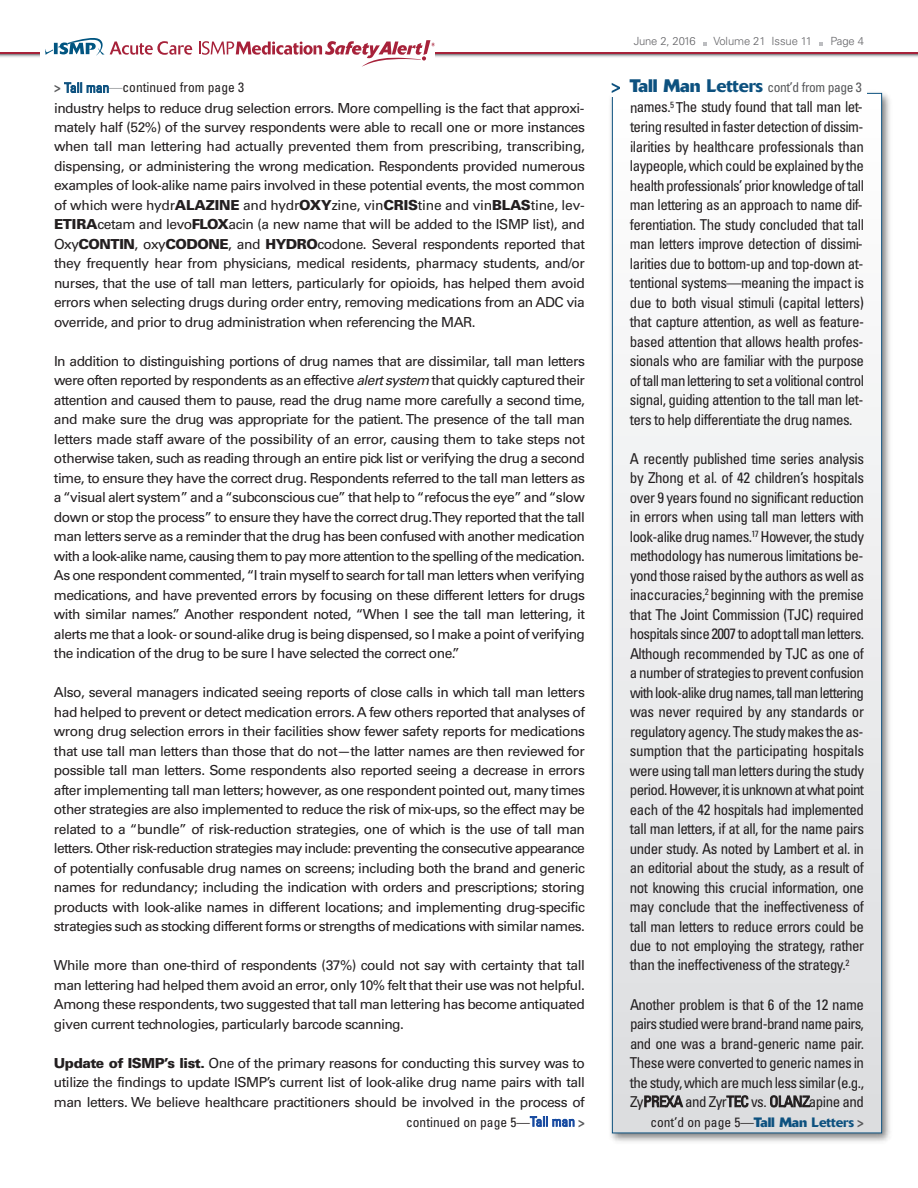
<style>
.page{position:relative;width:918px;height:1188px;background:#fff}
.page>*{position:absolute;margin:0;border:0;box-sizing:border-box;transform-origin:0 0}
.t1{font:condensed 15px/19.5px "Univers LT Std";letter-spacing:-.035em;color:#231f20;text-align:justify}
.t2{font:13.8px/19.5px "Univers LT Std";letter-spacing:-.035em;color:#231f20;text-align:justify}
.t3{font:condensed 13.5px "Univers LT Std";color:#231f20}
.t4{font:condensed 13.5px "Univers LT Std";letter-spacing:-.03em;color:#57585a}
.t5{font:300 11.25px "Univers LT Std";letter-spacing:-.01em;color:#636366}
.s1{font-weight:700;color:#57585a}
.s2{color:#0d517f}
.s3{color:#939598}
.s4{font-family:"Delta";font-weight:700;font-stretch:normal;font-size:18px;color:#0d517f}
.s5{font-family:"Delta";font-weight:500;font-stretch:normal;font-size:18px;color:#0d517f}
.s6{font-weight:900}
.s7{font-style:italic}
.s8{color:#174aa0}
.s9{font-family:"Delta";font-weight:700;font-stretch:normal;color:#0d517f}
.s10{font-family:"Delta";font-weight:500;font-stretch:normal;color:#0d517f}
</style>
<div class="page">
<hr style="left:435px;top:58px;width:483px;height:1px;background:#fbfbfb">
<hr style="left:435px;top:57px;width:483px;height:1px;background:#f0f1f2">
<hr style="left:435px;top:56px;width:483px;height:1px;background:#ebebed">
<hr style="left:435px;top:53px;width:483px;height:1px;background:#a7223a">
<hr style="left:0;top:58px;width:40px;height:1px;background:#fbfbfb">
<hr style="left:0;top:57px;width:40px;height:1px;background:#f0f1f2">
<hr style="left:0;top:56px;width:40px;height:1px;background:#ebebed">
<hr style="left:0;top:53px;width:40px;height:1px;background:#a7223a">
<svg style="left:45px;top:38px;width:147px;height:18px"></svg>
<svg style="left:199px;top:40px;width:236px;height:27px"></svg>
<svg style="left:703px;top:42px;width:4px;height:3px"></svg>
<svg style="left:819px;top:42px;width:4px;height:3px"></svg>
<img style="left:610px;top:91px;width:280px;height:1051px">
<div style="left:613px;top:94px;width:268px;height:1039px;background:linear-gradient(to bottom,#fff,#dbdcde)"></div>
<div style="left:612px;top:78px;width:255px;height:19px;background:#fff"></div>
<svg style="left:612px;top:83px;width:8px;height:10px"></svg>
<p class="t3" style="left:54px;top:83px;width:192px"><span class="s1">&gt;</span> <span class="s2">Tall man</span><span class="s3">—</span>continued from page 3</p>
<p class="t5" style="left:634px;top:37px;width:64px">June 2, 2016</p>
<p class="t5" style="left:714px;top:37px;width:100px">Volume 21 Issue 11</p>
<p class="t5" style="left:831px;top:37px;width:35px">Page 4</p>
<p class="t4" style="left:630px;top:83px;width:234px"><span class="s4">Tall Man</span> <span class="s5">Letters</span> cont’d from page 3</p>
<p class="t1" style="left:630px;top:99px;width:236px">names.<sup>5</sup> The study found that tall man let&shy;teringresultedinfasterdetectionofdissim&shy;ilarities by healthcare professionals than laypeople, which could be explained by the healthprofessionals’prior knowledgeoftall man lettering as an approach to name dif&shy;ferentiation. The study concluded that tall man letters improve detection of dissimi&shy;larities due to bottom-up and top-down at&shy;tentional systems—meaning the impact is due to both visual stimuli (capital letters) that capture attention, as well as feature&shy;based attention that allows health profes&shy;sionals who are familiar with the purpose oftallmanletteringtosetavolitionalcontrol signal, guiding attention to the tall man let&shy;ters to help differentiate the drug names.</p>
<p class="t1" style="left:630px;top:450px;width:236px">A recently published time series analysis by Zhong et al. of 42 children’s hospitals over 9 years found no significant reduction in errors when using tall man letters with look-alikedrugnames.<sup>17</sup> However,thestudy methodology has numerous limitations be&shy;yond those raised by the authors as well as inaccuracies,<sup>2</sup> beginning with the premise that The Joint Commission (TJC) required hospitalssince2007toadopttallmanletters.<br>Although recommended by TJC as one of anumberof strategies topreventconfusion withlook-alikedrugnames,tallmanlettering was never required by any standards or regulatoryagency.Thestudymakes theas&shy;sumption that the participating hospitals were using tall man letters during the study period.However,itisunknownatwhatpoint each of the 42 hospitals had implemented tall man letters, if at all, for the name pairs under study. As noted by Lambert et al. in an editorial about the study, as a result of not knowing this crucial information, one may conclude that the ineffectiveness of tall man letters to reduce errors could be due to not employing the strategy, rather than the ineffectiveness of the strategy.<sup>2</sup></p>
<p class="t1" style="left:630px;top:996px;width:235px">Another problem is that 6 of the 12 name pairsstudiedwerebrand-brandnamepairs, and one was a brand-generic name pair.<br>These were converted to generic names in thestudy,whicharemuchless similar(e.g., ZyPREXA and ZyrTEC vs. OLANZapine and</p>
<p class="t2" style="left:54px;top:99px;width:533px">industry helps to reduce drug selection errors. More compelling is the fact that approxi&shy;mately half (52%) of the survey respondents were able to recall one or more instances when tall man lettering had actually prevented them from prescribing, transcribing, dispensing, or administering the wrong medication. Respondents provided numerous examples of look-alike name pairs involved in these potential events, the most common of which were hydr<span class="s6">ALAZINE</span> and hydr<span class="s6">OXY</span>zine, vin<span class="s6">CRIS</span>tine and vin<span class="s6">BLAS</span>tine, lev-<span class="s6">ETIRA</span>cetam and levo<span class="s6">FLOX</span>acin (a new name that will be added to the ISMP list), and Oxy<span class="s6">CONTIN</span>, oxy<span class="s6">CODONE</span>, and <span class="s6">HYDRO</span>codone. Several respondents reported that they frequently hear from physicians, medical residents, pharmacy students, and/or nurses, that the use of tall man letters, particularly for opioids, has helped them avoid errors when selecting drugs during order entry, removing medications from an ADC via override, and prior to drug administration when referencing the MAR.</p>
<p class="t2" style="left:54px;top:353px;width:533px">In addition to distinguishing portions of drug names that are dissimilar, tall man letters were often reported by respondents as an effective <span class="s7">alert system</span> that quickly captured their attention and caused them to pause, read the drug name more carefully a second time, and make sure the drug was appropriate for the patient. The presence of the tall man letters made staff aware of the possibility of an error, causing them to take steps not otherwise taken, such as reading through an entire pick list or verifying the drug a second time, to ensure they have the correct drug. Respondents referred to the tall man letters as a“visual alert system” and a“subconscious cue” that help to“refocus the eye” and“slow down or stop the process” to ensure they have the correct drug.They reported that the tall man letters serve as a reminder that the drug has been confused with another medication with a look-alike name, causing them to pay more attention to the spelling of the medication.<br>As one respondent commented,“I train myself to search for tall man letters when verifying medications, and have prevented errors by focusing on these different letters for drugs with similar names.” Another respondent noted, “When I see the tall man lettering, it alerts me that a look- or sound-alike drug is being dispensed, so I make a point of verifying the indication of the drug to be sure I have selected the correct one.”</p>
<p class="t2" style="left:54px;top:684px;width:533px">Also, several managers indicated seeing reports of close calls in which tall man letters had helped to prevent or detect medication errors. A few others reported that analyses of wrong drug selection errors in their facilities show fewer safety reports for medications that use tall man letters than those that do not—the latter names are then reviewed for possible tall man letters. Some respondents also reported seeing a decrease in errors after implementing tall man letters; however, as one respondent pointed out, many times other strategies are also implemented to reduce the risk of mix-ups, so the effect may be related to a “bundle” of risk-reduction strategies, one of which is the use of tall man letters. Other risk-reduction strategies may include: preventing the consecutive appearance of potentially confusable drug names on screens; including both the brand and generic names for redundancy; including the indication with orders and prescriptions; storing products with look-alike names in different locations; and implementing drug-specific strategies such as stocking different forms or strengths of medications with similar names.</p>
<p class="t2" style="left:54px;top:957px;width:532px">While more than one-third of respondents (37%) could not say with certainty that tall man lettering had helped them avoid an error, only 10% felt that their use was not helpful.<br>Among these respondents, two suggested that tall man lettering has become antiquated given current technologies, particularly barcode scanning.</p>
<p class="t2" style="left:54px;top:1055px;width:533px"><span class="s6">Update of ISMP’s list.</span> One of the primary reasons for conducting this survey was to utilize the findings to update ISMP’s current list of look-alike drug name pairs with tall man letters. We believe healthcare practitioners should be involved in the process of</p>
<p class="t3" style="left:406px;top:1117px;width:180px">continued on page 5—<span class="s8">Tall man</span> <span class="s1">&gt;</span></p>
<p class="t3" style="left:650px;top:1117px;width:215px">cont’d on page 5—<span class="s9">Tall Man</span> <span class="s10">Letters</span> <span class="s1">&gt;</span></p>
</div>
